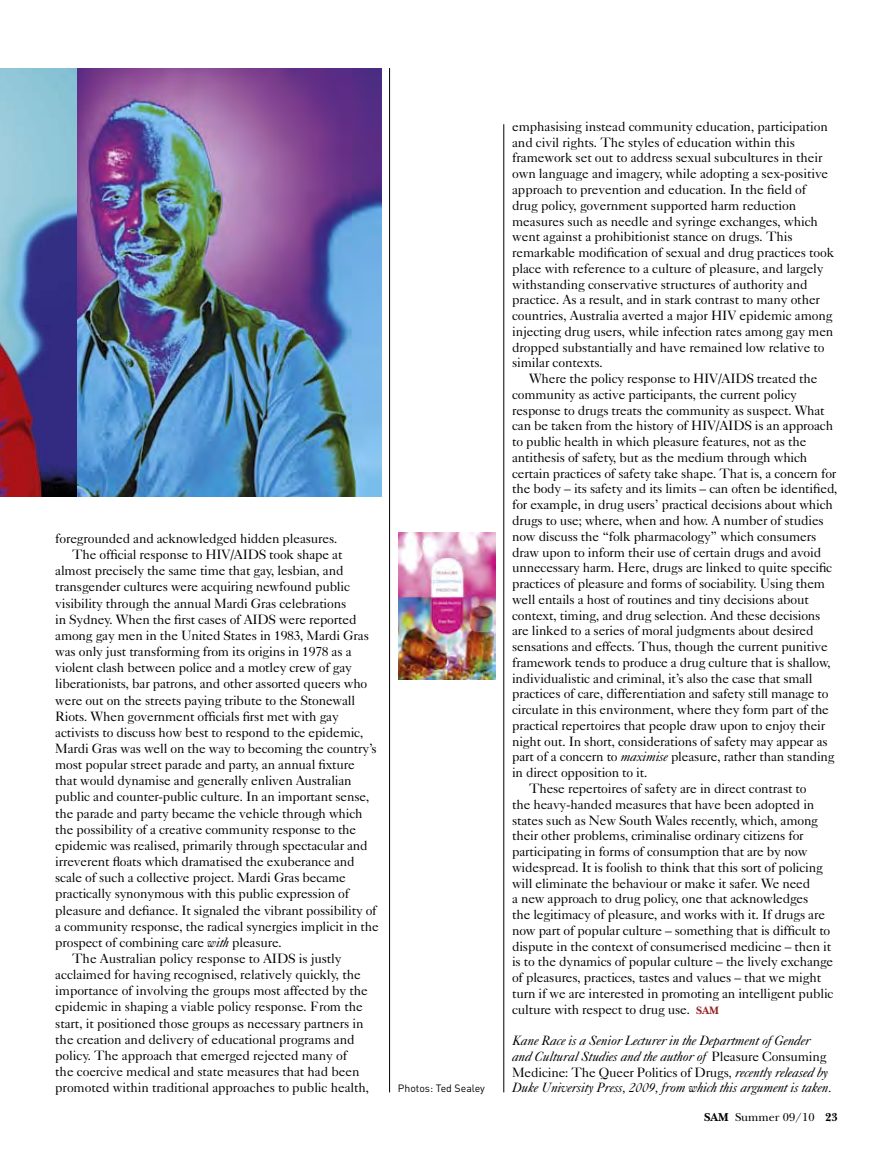
<style>
.page{position:relative;width:893px;height:1170px;background:#fff}
.page>*{position:absolute;margin:0;border:0;box-sizing:border-box;transform-origin:0 0}
.t1{font:13.5px/15.8px "Caslon Five Forty";letter-spacing:-.015em;color:#000}
.t2{font:italic 13.5px/15.8px "Caslon Five Forty";letter-spacing:-.015em;color:#000}
.t3{font:12px "New Baskerville";color:#000}
.t4{font:10.5px "DIN";color:#000}
.s1{font-style:italic}
.s2{font-family:"New Baskerville";font-weight:700;font-size:11.25px;color:#942422}
.s3{font-style:normal}
.s4{font-weight:700}
</style>
<div class="page">
<hr style="left:389px;top:68px;width:1px;height:1024px;background:#000">
<hr style="left:503px;top:124px;width:1px;height:968px;background:#000">
<img style="left:0;top:68px;width:381px;height:428px">
<img style="left:398px;top:532px;width:97px;height:147px">
<p class="t1" style="left:55px;top:530px;width:284px">foregrounded and acknowledged hidden pleasures.</p>
<p class="t1" style="left:72px;top:546px;width:272px">The official response to HIV/AIDS took shape at</p>
<p class="t1" style="left:55px;top:562px;width:290px">almost precisely the same time that gay, lesbian, and</p>
<p class="t1" style="left:55px;top:578px;width:296px">transgender cultures were acquiring newfound public</p>
<p class="t1" style="left:55px;top:594px;width:292px">visibility through the annual Mardi Gras celebrations</p>
<p class="t1" style="left:55px;top:611px;width:303px">in Sydney. When the first cases of AIDS were reported</p>
<p class="t1" style="left:55px;top:627px;width:315px">among gay men in the United States in 1983, Mardi Gras</p>
<p class="t1" style="left:55px;top:643px;width:298px">was only just transforming from its origins in 1978 as a</p>
<p class="t1" style="left:55px;top:659px;width:298px">violent clash between police and a motley crew of gay</p>
<p class="t1" style="left:55px;top:675px;width:314px">liberationists, bar patrons, and other assorted queers who</p>
<p class="t1" style="left:55px;top:691px;width:301px">were out on the streets paying tribute to the Stonewall</p>
<p class="t1" style="left:55px;top:707px;width:285px">Riots. When government officials first met with gay</p>
<p class="t1" style="left:55px;top:724px;width:310px">activists to discuss how best to respond to the epidemic,</p>
<p class="t1" style="left:55px;top:740px;width:323px">Mardi Gras was well on the way to becoming the country’s</p>
<p class="t1" style="left:55px;top:756px;width:301px">most popular street parade and party, an annual fixture</p>
<p class="t1" style="left:55px;top:772px;width:298px">that would dynamise and generally enliven Australian</p>
<p class="t1" style="left:55px;top:788px;width:316px">public and counter-public culture. In an important sense,</p>
<p class="t1" style="left:55px;top:804px;width:309px">the parade and party became the vehicle through which</p>
<p class="t1" style="left:55px;top:820px;width:303px">the possibility of a creative community response to the</p>
<p class="t1" style="left:55px;top:837px;width:314px">epidemic was realised, primarily through spectacular and</p>
<p class="t1" style="left:55px;top:853px;width:301px">irreverent floats which dramatised the exuberance and</p>
<p class="t1" style="left:55px;top:869px;width:292px">scale of such a collective project. Mardi Gras became</p>
<p class="t1" style="left:55px;top:885px;width:296px">practically synonymous with this public expression of</p>
<p class="t1" style="left:55px;top:901px;width:323px">pleasure and defiance. It signaled the vibrant possibility of</p>
<p class="t1" style="left:55px;top:917px;width:325px">a community response, the radical synergies implicit in the</p>
<p class="t1" style="left:55px;top:934px;width:228px">prospect of combining care <span class="s1">with</span> pleasure.</p>
<p class="t1" style="left:72px;top:950px;width:271px">The Australian policy response to AIDS is justly</p>
<p class="t1" style="left:55px;top:966px;width:307px">acclaimed for having recognised, relatively quickly, the</p>
<p class="t1" style="left:55px;top:982px;width:314px">importance of involving the groups most affected by the</p>
<p class="t1" style="left:55px;top:998px;width:309px">epidemic in shaping a viable policy response. From the</p>
<p class="t1" style="left:55px;top:1014px;width:310px">start, it positioned those groups as necessary partners in</p>
<p class="t1" style="left:55px;top:1030px;width:301px">the creation and delivery of educational programs and</p>
<p class="t1" style="left:55px;top:1047px;width:293px">policy. The approach that emerged rejected many of</p>
<p class="t1" style="left:55px;top:1063px;width:306px">the coercive medical and state measures that had been</p>
<p class="t1" style="left:55px;top:1079px;width:315px">promoted within traditional approaches to public health,</p>
<p class="t1" style="left:512px;top:118px;width:324px">emphasising instead community education, participation and civil rights. The styles of education within this framework set out to address sexual subcultures in their own language and imagery, while adopting a sex-positive approach to prevention and education. In the field of drug policy, government supported harm reduction measures such as needle and syringe exchanges, which went against a prohibitionist stance on drugs. This remarkable modification of sexual and drug practices took place with reference to a culture of pleasure, and largely withstanding conservative structures of authority and practice. As a result, and in stark contrast to many other countries, Australia averted a major HIV epidemic among injecting drug users, while infection rates among gay men dropped substantially and have remained low relative to similar contexts.</p>
<p class="t1" style="left:529px;top:370px;width:290px">Where the policy response to HIV/AIDS treated the</p>
<p class="t1" style="left:512px;top:386px;width:286px">community as active participants, the current policy</p>
<p class="t1" style="left:512px;top:402px;width:314px">response to drugs treats the community as suspect. What</p>
<p class="t1" style="left:512px;top:417px;width:323px">can be taken from the history of HIV/AIDS is an approach</p>
<p class="t1" style="left:512px;top:433px;width:296px">to public health in which pleasure features, not as the</p>
<p class="t1" style="left:512px;top:449px;width:297px">antithesis of safety, but as the medium through which</p>
<p class="t1" style="left:512px;top:465px;width:326px">certain practices of safety take shape. That is, a concern for</p>
<p class="t1" style="left:512px;top:480px;width:327px">the body – its safety and its limits – can often be identified,</p>
<p class="t1" style="left:512px;top:496px;width:322px">for example, in drug users’ practical decisions about which</p>
<p class="t1" style="left:512px;top:512px;width:313px">drugs to use; where, when and how. A number of studies</p>
<p class="t1" style="left:512px;top:528px;width:306px">now discuss the “folk pharmacology” which consumers</p>
<p class="t1" style="left:512px;top:543px;width:311px">draw upon to inform their use of certain drugs and avoid</p>
<p class="t1" style="left:512px;top:559px;width:322px">unnecessary harm. Here, drugs are linked to quite specific</p>
<p class="t1" style="left:512px;top:575px;width:315px">practices of pleasure and forms of sociability. Using them</p>
<p class="t1" style="left:512px;top:591px;width:298px">well entails a host of routines and tiny decisions about</p>
<p class="t1" style="left:512px;top:606px;width:310px">context, timing, and drug selection. And these decisions</p>
<p class="t1" style="left:512px;top:622px;width:303px">are linked to a series of moral judgments about desired</p>
<p class="t1" style="left:512px;top:638px;width:317px">sensations and effects. Thus, though the current punitive</p>
<p class="t1" style="left:512px;top:654px;width:320px">framework tends to produce a drug culture that is shallow,</p>
<p class="t1" style="left:512px;top:669px;width:302px">individualistic and criminal, it’s also the case that small</p>
<p class="t1" style="left:512px;top:685px;width:318px">practices of care, differentiation and safety still manage to</p>
<p class="t1" style="left:512px;top:701px;width:318px">circulate in this environment, where they form part of the</p>
<p class="t1" style="left:512px;top:717px;width:315px">practical repertoires that people draw upon to enjoy their</p>
<p class="t1" style="left:512px;top:732px;width:317px">night out. In short, considerations of safety may appear as</p>
<p class="t1" style="left:512px;top:748px;width:324px">part of a concern to <span class="s1">maximise</span> pleasure, rather than standing</p>
<p class="t1" style="left:512px;top:764px;width:137px">in direct opposition to it.</p>
<p class="t1" style="left:529px;top:780px;width:279px">These repertoires of safety are in direct contrast to</p>
<p class="t1" style="left:512px;top:796px;width:304px">the heavy-handed measures that have been adopted in</p>
<p class="t1" style="left:512px;top:811px;width:307px">states such as New South Wales recently, which, among</p>
<p class="t1" style="left:512px;top:827px;width:293px">their other problems, criminalise ordinary citizens for</p>
<p class="t1" style="left:512px;top:843px;width:297px">participating in forms of consumption that are by now</p>
<p class="t1" style="left:512px;top:859px;width:312px">widespread. It is foolish to think that this sort of policing</p>
<p class="t1" style="left:512px;top:874px;width:300px">will eliminate the behaviour or make it safer. We need</p>
<p class="t1" style="left:512px;top:890px;width:298px">a new approach to drug policy, one that acknowledges</p>
<p class="t1" style="left:512px;top:906px;width:314px">the legitimacy of pleasure, and works with it. If drugs are</p>
<p class="t1" style="left:512px;top:922px;width:320px">now part of popular culture – something that is difficult to</p>
<p class="t1" style="left:512px;top:937px;width:321px">dispute in the context of consumerised medicine – then it</p>
<p class="t1" style="left:512px;top:953px;width:323px">is to the dynamics of popular culture – the lively exchange</p>
<p class="t1" style="left:512px;top:969px;width:311px">of pleasures, practices, tastes and values – that we might</p>
<p class="t1" style="left:512px;top:985px;width:323px">turn if we are interested in promoting an intelligent public</p>
<p class="t1" style="left:512px;top:1000px;width:208px">culture with respect to drug use. <span class="s2">SAM</span></p>
<p class="t2" style="left:512px;top:1032px;width:317px">Kane Race is a Senior Lecturer in the Department of Gender and Cultural Studies and the author of <span class="s3">Pleasure Consuming<br>Medicine: The Queer Politics of Drugs</span>, recently released by</p>
<p class="t4" style="left:398px;top:1081px;width:88px">Photos: Ted Sealey</p>
<p class="t2" style="left:512px;top:1079px;width:321px">Duke University Press, 2009, from which this argument is taken.</p>
<p class="t3" style="left:704px;top:1110px;width:135px"><span class="s4">SAM</span> Summer 09/10 <span class="s4">23</span></p>
</div>
